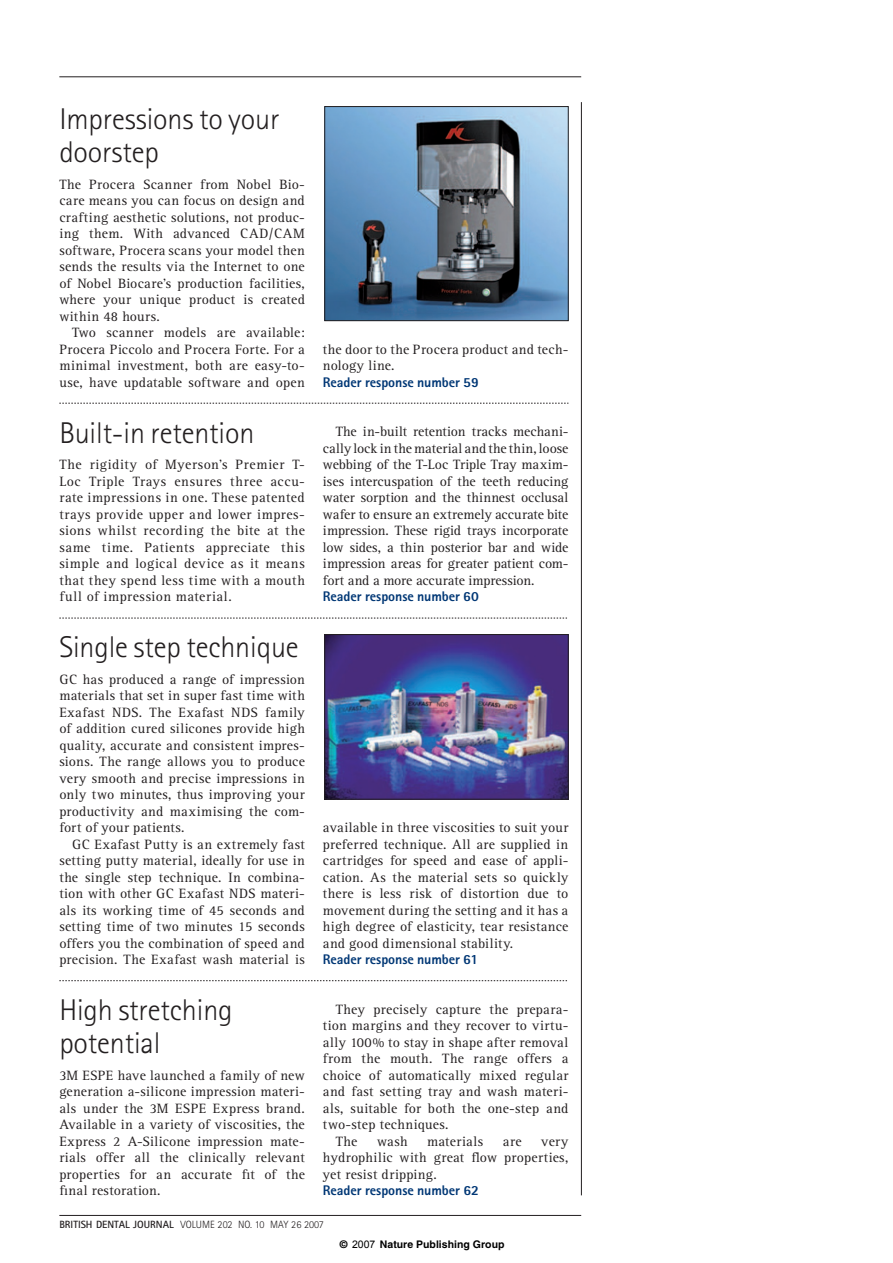
<style>
.page{position:relative;width:893px;height:1263px;background:#fff}
.page>*{position:absolute;margin:0;border:0;box-sizing:border-box;transform-origin:0 0}
.t1{font:300 30px/33px "Rotis Sans Serif";letter-spacing:-.005em;color:#231f20}
.t2{font:13.95px/16.5px "Rotis Serif";letter-spacing:.02em;color:#231f20;text-align:justify}
.t3{font:800 13.95px "Rotis Sans Serif";letter-spacing:-.005em;color:#013775}
.t4{font:300 10.5px "Rotis Sans Serif";color:#231f20}
.t5{font:700 10.5px "Helvetica";color:#000}
.s1{font-weight:700}
.s2{font-family:"Arial";font-weight:400}
</style>
<div class="page">
<hr style="left:59px;top:1215px;width:522px;height:1px;background:#231f20">
<svg style="left:59px;top:403px;width:509px;height:1px"></svg>
<svg style="left:59px;top:618px;width:508px;height:1px"></svg>
<hr style="left:59px;top:77px;width:522px;height:1px;background:#231f20">
<img style="left:326px;top:636px;width:240px;height:161px">
<div style="left:324px;top:634px;width:244px;height:165px;border:1px solid #231f20"></div>
<svg style="left:59px;top:980px;width:508px;height:1px"></svg>
<hr style="left:581px;top:102px;width:1px;height:1093px;background:#231f20">
<img style="left:326px;top:108px;width:240px;height:211px">
<div style="left:324px;top:106px;width:244px;height:215px;border:1px solid #231f20"></div>
<h1 class="t1" style="left:59px;top:106px;width:222px">Impressions to your doorstep</h1>
<p class="t2" style="left:59px;top:177px;width:247px">The Procera Scanner from Nobel Bio&shy;care means you can focus on design and crafting aesthetic solutions, not produc&shy;ing them. With advanced CAD/CAM software, Procera scans your model then sends the results via the Internet to one of Nobel Biocare’s production facilities, where your unique product is created within 48 hours.</p>
<p class="t2" style="left:59px;top:326px;width:247px;text-indent:13px">Two scanner models are available:<br>Procera Piccolo and Procera Forte. For a minimal investment, both are easy-to&shy;use, have updatable software and open</p>
<h1 class="t1" style="left:59px;top:419px;width:196px">Built-in retention</h1>
<p class="t2" style="left:59px;top:458px;width:247px">The rigidity of Myerson’s Premier T-Loc Triple Trays ensures three accu&shy;rate impressions in one. These patented trays provide upper and lower impres&shy;sions whilst recording the bite at the same time. Patients appreciate this simple and logical device as it means that they spend less time with a mouth full of impression material.</p>
<h1 class="t1" style="left:59px;top:634px;width:241px">Single step technique</h1>
<p class="t2" style="left:59px;top:672px;width:247px">GC has produced a range of impression materials that set in super fast time with Exafast NDS. The Exafast NDS family of addition cured silicones provide high quality, accurate and consistent impres&shy;sions. The range allows you to produce very smooth and precise impressions in only two minutes, thus improving your productivity and maximising the com&shy;fort of your patients.</p>
<p class="t2" style="left:59px;top:837px;width:247px;text-indent:13px">GC Exafast Putty is an extremely fast setting putty material, ideally for use in the single step technique. In combina&shy;tion with other GC Exafast NDS materi&shy;als its working time of 45 seconds and setting time of two minutes 15 seconds offers you the combination of speed and precision. The Exafast wash material is</p>
<h1 class="t1" style="left:59px;top:997px;width:175px">High stretching potential</h1>
<p class="t2" style="left:59px;top:1068px;width:247px">3M ESPE have launched a family of new generation a-silicone impression materi&shy;als under the 3M ESPE Express brand.<br>Available in a variety of viscosities, the Express 2 A-Silicone impression mate&shy;rials offer all the clinically relevant properties for an accurate fit of the final restoration.</p>
<p class="t2" style="left:323px;top:342px;width:247px">the door to the Procera product and tech&shy;nology line.</p>
<p class="t3" style="left:323px;top:377px;width:157px">Reader response number 59</p>
<p class="t2" style="left:323px;top:425px;width:247px;text-indent:13px">The in-built retention tracks mechani&shy;cally lock in the material and the thin, loose webbing of the T-Loc Triple Tray maxim&shy;ises intercuspation of the teeth reducing water sorption and the thinnest occlusal wafer to ensure an extremely accurate bite impression. These rigid trays incorporate low sides, a thin posterior bar and wide impression areas for greater patient com&shy;fort and a more accurate impression.</p>
<p class="t3" style="left:323px;top:592px;width:157px">Reader response number 60</p>
<p class="t2" style="left:323px;top:821px;width:247px">available in three viscosities to suit your preferred technique. All are supplied in cartridges for speed and ease of appli&shy;cation. As the material sets so quickly there is less risk of distortion due to movement during the setting and it has a high degree of elasticity, tear resistance and good dimensional stability.</p>
<p class="t3" style="left:323px;top:955px;width:157px">Reader response number 61</p>
<p class="t2" style="left:335px;top:1002px;width:234px">They precisely capture the prepara-</p>
<p class="t2" style="left:323px;top:1019px;width:247px">tion margins and they recover to virtu-</p>
<p class="t2" style="left:323px;top:1035px;width:247px">ally 100% to stay in shape after removal</p>
<p class="t2" style="left:323px;top:1052px;width:247px">from the mouth. The range offers a</p>
<p class="t2" style="left:323px;top:1068px;width:247px">choice of automatically mixed regular</p>
<p class="t2" style="left:323px;top:1085px;width:247px">and fast setting tray and wash materi-</p>
<p class="t2" style="left:323px;top:1101px;width:247px">als, suitable for both the one-step and</p>
<p class="t2" style="left:323px;top:1118px;width:127px">two-step techniques.</p>
<p class="t2" style="left:335px;top:1134px;width:23px">The</p>
<p class="t2" style="left:377px;top:1134px;width:32px">wash</p>
<p class="t2" style="left:427px;top:1134px;width:57px">materials</p>
<p class="t2" style="left:503px;top:1134px;width:20px">are</p>
<p class="t2" style="left:323px;top:1134px;width:247px;text-indent:218px">very hydrophilic with great flow properties, yet resist dripping.</p>
<p class="t3" style="left:323px;top:1186px;width:157px">Reader response number 62</p>
<p class="t4" style="left:59px;top:1221px;width:266px"><span class="s1">BRITISH DENTAL JOURNAL</span> VOLUME 202 NO. 10 MAY 26 2007</p>
<p class="t5" style="left:340px;top:1238px;width:166px">© <span class="s2">2007</span> Nature Publishing Group</p>
</div>
